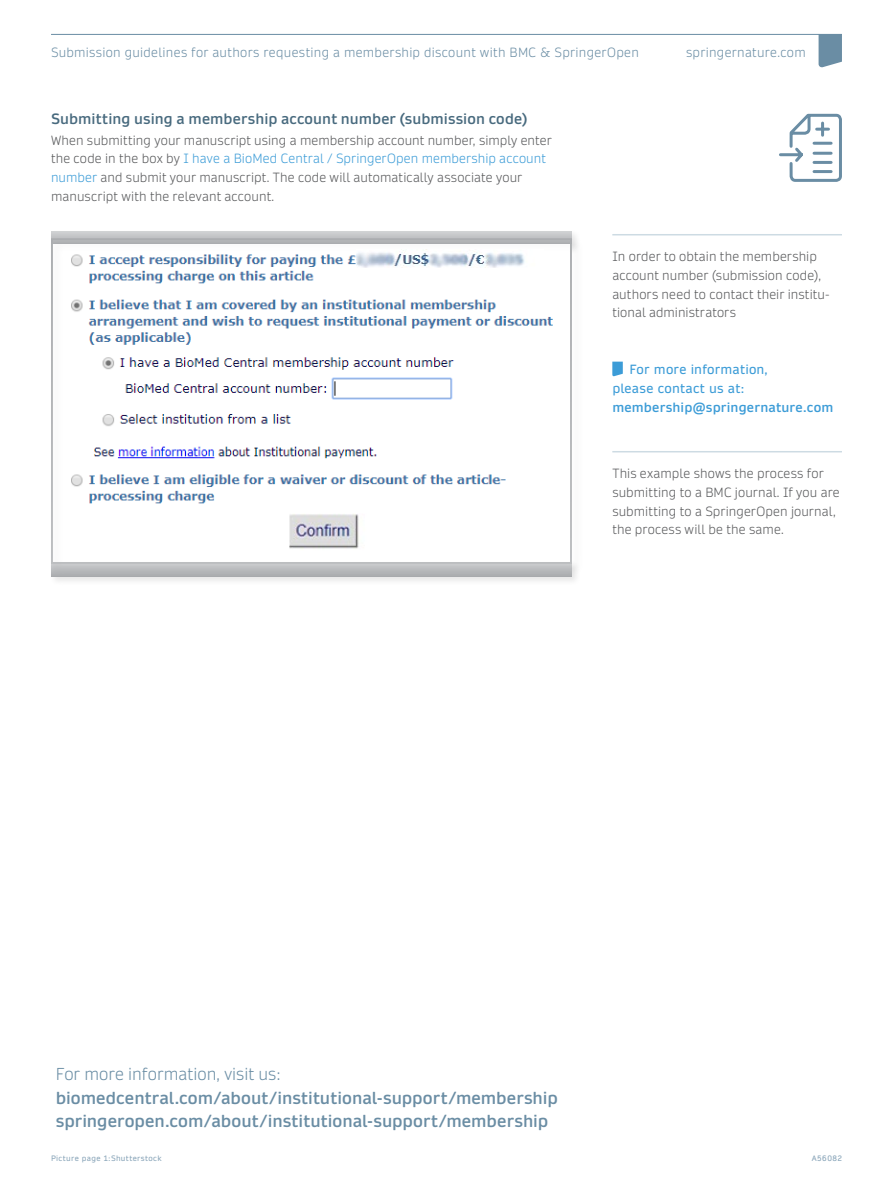
<style>
.page{position:relative;width:893px;height:1187px;background:#fff}
.page>*{position:absolute;margin:0;border:0;box-sizing:border-box;transform-origin:0 0}
.t1{font:600 16.5px/23.5px "Daytona Pro";letter-spacing:.005em;color:#6a8da4}
.t2{font:300 16.5px "Daytona Pro";color:#6a8da4}
.t3{font:600 14.25px "Daytona Pro";letter-spacing:.01em;color:#486a7e}
.t4{font:300 12.75px/18.8px "Daytona Pro";letter-spacing:.01em;color:#58595b}
.t5{font:300 12.75px "Daytona Pro";letter-spacing:.025em;color:#6a8da4}
.t6{font:12.75px/18.8px "Daytona Pro";letter-spacing:.015em;color:#3c9cd7}
.t7{font:600 12.75px "Daytona Pro";letter-spacing:.015em;color:#3c9cd7}
.t8{font:7.5px "Daytona Pro";letter-spacing:.055em;color:#89a5b9}
.s1{color:#3c9cd7}
</style>
<div class="page">
<svg style="left:819px;top:35px;width:23px;height:33px"></svg>
<hr style="left:51px;top:34px;width:791px;height:1px;background:#6a8da4">
<div style="left:49px;top:560px;width:532px;height:26px;background:#000;opacity:.1"></div>
<svg style="left:779px;top:113px;width:63px;height:69px"></svg>
<svg style="left:612px;top:361px;width:11px;height:15px"></svg>
<div style="left:51px;top:231px;width:521px;height:14px;background:#cccdcf"></div>
<div style="left:48px;top:235px;width:536px;height:341px;background:#000;opacity:.1"></div>
<div style="left:51px;top:238px;width:521px;height:326px;border:2px solid #fff"></div>
<img style="left:357px;top:250px;width:186px;height:17px">
<hr style="left:612px;top:451px;width:230px;height:1px;background:#cddbe3">
<hr style="left:612px;top:234px;width:230px;height:1px;background:#cddbe3">
<p class="t5" style="left:51px;top:44px;width:589px">Submission guidelines for authors requesting a membership discount with BMC &amp; SpringerOpen</p>
<p class="t5" style="left:686px;top:44px;width:121px">springernature.com</p>
<p class="t3" style="left:51px;top:110px;width:478px">Submitting using a membership account number (submission code)</p>
<p class="t4" style="left:51px;top:131px;width:502px">When submitting your manuscript using a membership account number, simply enter the code in the box by <span class="s1">I have a BioMed Central / SpringerOpen membership account number</span> and submit your manuscript. The code will automatically associate your manuscript with the relevant account.</p>
<p class="t4" style="left:612px;top:247px;width:219px">In order to obtain the membership account number (submission code), authors need to contact their institu&shy;tional administrators</p>
<p class="t6" style="left:612px;top:360px;width:157px;text-indent:17px">For more information, please contact us at:</p>
<p class="t7" style="left:612px;top:398px;width:223px">membership@springernature.com</p>
<p class="t4" style="left:612px;top:464px;width:229px">This example shows the process for submitting to a BMC journal. If you are submitting to a SpringerOpen journal, the process will be the same.</p>
<p class="t2" style="left:56px;top:1063px;width:227px">For more information, visit us:</p>
<p class="t1" style="left:56px;top:1085px;width:503px">biomedcentral.com/about/institutional-support/membership springeropen.com/about/institutional-support/membership</p>
<p class="t8" style="left:51px;top:1153px;width:112px">Picture page 1:Shutterstock</p>
<p class="t8" style="left:812px;top:1153px;width:32px">A56082</p>
</div>
